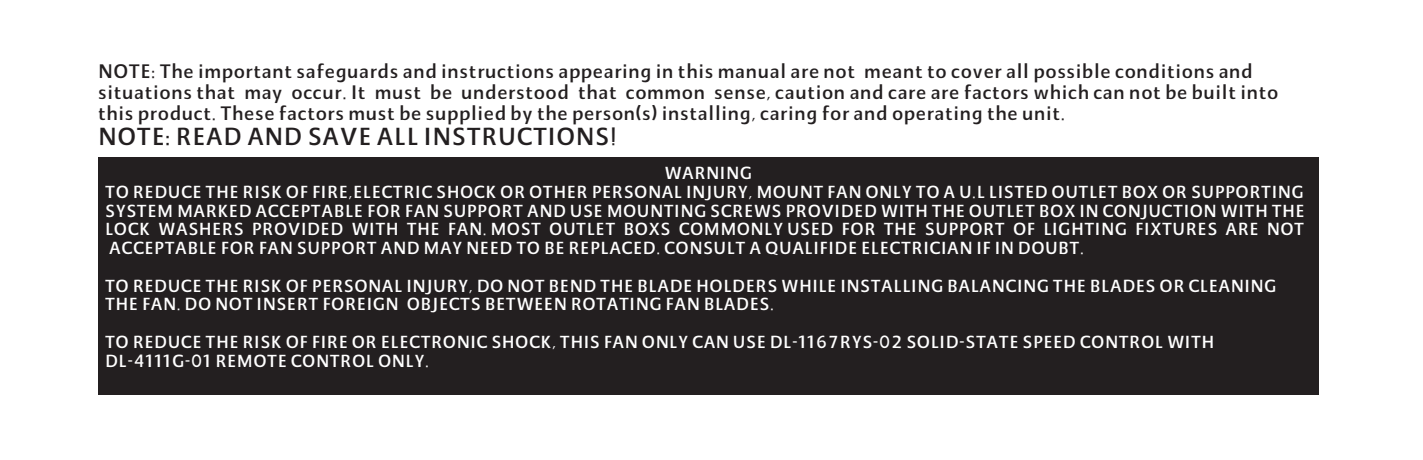
<style>
.page{position:relative;width:1423px;height:460px;background:#fff}
.page>*{position:absolute;margin:0;border:0;box-sizing:border-box;transform-origin:0 0}
.t1{font:500 24px "AI Quanta";letter-spacing:.05em;color:#231f20}
.t2{font:500 19px/20.8px "AI Quanta";letter-spacing:.05em;color:#231f20}
.t3{font:500 17px/18.6px "AI Quanta";letter-spacing:.05em;color:#fff}
</style>
<div class="page">
<div style="left:98px;top:157px;width:1220px;height:237px;background:#231f20"></div>
<p class="t2" style="left:98px;top:61px;width:1182px">NOTE: The important safeguards and instructions appearing in this manual are not meant to cover all possible conditions and situations that may occur. It must be understood that common sense, caution and care are factors which can not be built into this product. These factors must be supplied by the person(s) installing, caring for and operating the unit.</p>
<h1 class="t1" style="left:98px;top:124px;width:520px">NOTE: READ AND SAVE ALL INSTRUCTIONS!</h1>
<p class="t3" style="left:105px;top:164px;width:1201px;text-indent:559px">WARNING<br>TO REDUCE THE RISK OF FIRE,ELECTRIC SHOCK OR OTHER PERSONAL INJURY, MOUNT FAN ONLY TO A U.L LISTED OUTLET BOX OR SUPPORTING SYSTEM MARKED ACCEPTABLE FOR FAN SUPPORT AND USE MOUNTING SCREWS PROVIDED WITH THE OUTLET BOX IN CONJUCTION WITH THE LOCK WASHERS PROVIDED WITH THE FAN. MOST OUTLET BOXS COMMONLY USED FOR THE SUPPORT OF LIGHTING FIXTURES ARE NOT ACCEPTABLE FOR FAN SUPPORT AND MAY NEED TO BE REPLACED. CONSULT A QUALIFIDE ELECTRICIAN IF IN DOUBT.</p>
<p class="t3" style="left:105px;top:276px;width:1173px">TO REDUCE THE RISK OF PERSONAL INJURY, DO NOT BEND THE BLADE HOLDERS WHILE INSTALLING BALANCING THE BLADES OR CLEANING<br>THE FAN. DO NOT INSERT FOREIGN OBJECTS BETWEEN ROTATING FAN BLADES.</p>
<p class="t3" style="left:105px;top:333px;width:1110px">TO REDUCE THE RISK OF FIRE OR ELECTRONIC SHOCK, THIS FAN ONLY CAN USE DL-1167RYS-02 SOLID-STATE SPEED CONTROL WITH<br>DL-4111G-01 REMOTE CONTROL ONLY.</p>
</div>
